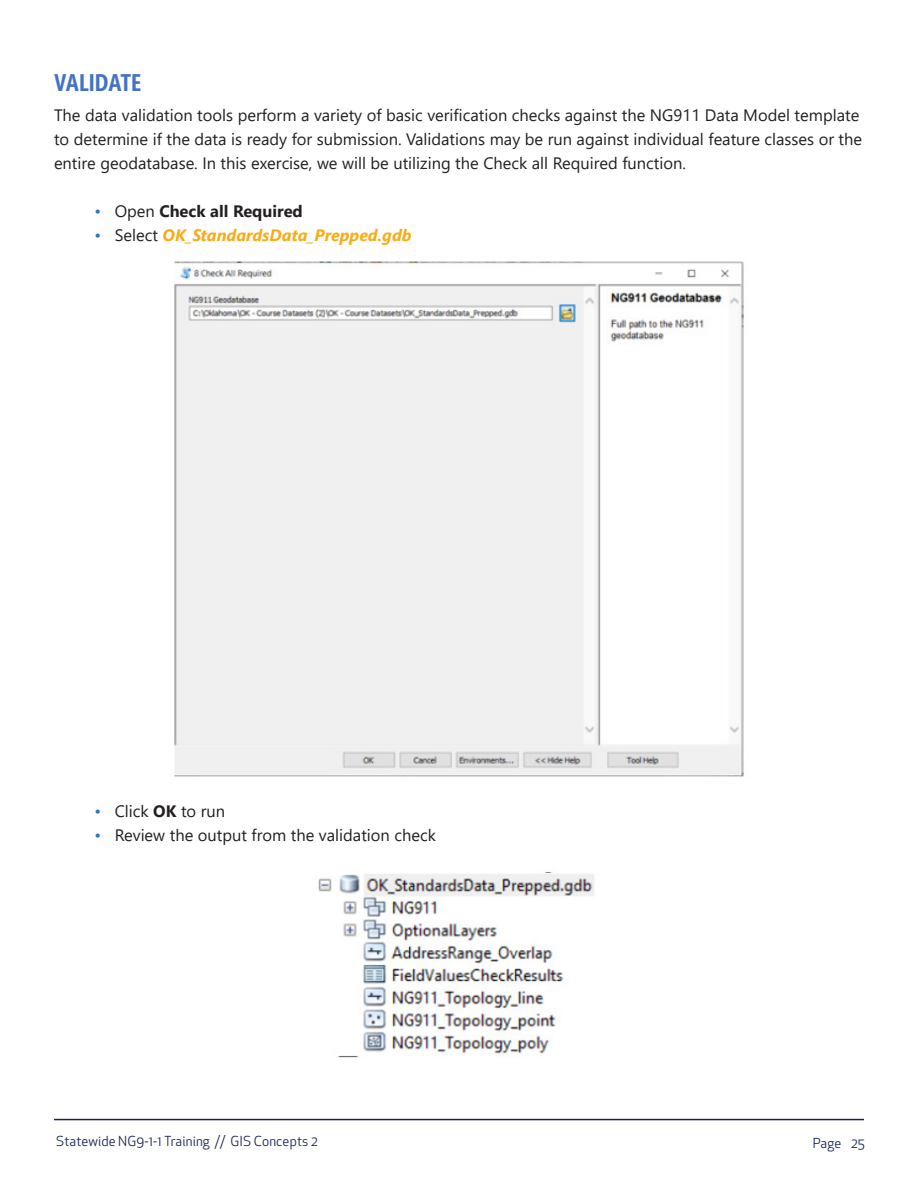
<style>
.page{position:relative;width:918px;height:1188px;background:#fff}
.page>*{position:absolute;margin:0;border:0;box-sizing:border-box;transform-origin:0 0}
.t1{font:700 24px "Segoe Condensed";color:#4472c4}
.t2{font:16.5px/24px "Segoe UI";color:#231f20}
.t3{font:italic 700 16.5px "Segoe UI";color:#f7ad1a}
.t4{font:700 16.5px "Segoe UI";color:#231f20}
.t5{font:13.5px "Apex New";letter-spacing:.01em;color:#182353}
.s1{font-weight:400;color:#2e74b5}
.s2{font-weight:400}
.s3{font-weight:400;font-style:normal;color:#2e74b5}
.s4{font-weight:400;font-style:normal;color:#231f20}
.s5{color:#2e74b5}
.s6{font-weight:700}
</style>
<div class="page">
<hr style="left:54px;top:1119px;width:810px;height:1px;background:#182353">
<img style="left:318px;top:871px;width:276px;height:187px">
<img style="left:174px;top:261px;width:570px;height:516px">
<p class="t1" style="left:54px;top:68px;width:89px">VALIDATE</p>
<p class="t2" style="left:54px;top:102px;width:810px">The data validation tools perform a variety of basic verification checks against the NG911 Data Model template to determine if the data is ready for submission. Validations may be run against individual feature classes or the entire geodatabase. In this exercise, we will be utilizing the Check all Required function.</p>
<p class="t4" style="left:94px;top:196px;width:210px"><span class="s1">•</span> <span class="s2">Open</span> Check all Required</p>
<p class="t3" style="left:94px;top:220px;width:319px"><span class="s3">•</span> <span class="s4">Select</span> OK_StandardsData_Prepped.gdb</p>
<p class="t2" style="left:94px;top:798px;width:132px"><span class="s5">•</span> Click <span class="s6">OK</span> to run</p>
<p class="t2" style="left:94px;top:822px;width:343px"><span class="s5">•</span> Review the output from the validation check</p>
<p class="t5" style="left:56px;top:1133px;width:263px">Statewide NG9-1-1 Training // GIS Concepts 2</p>
<p class="t5" style="left:813px;top:1134px;width:53px">Page 25</p>
</div>
